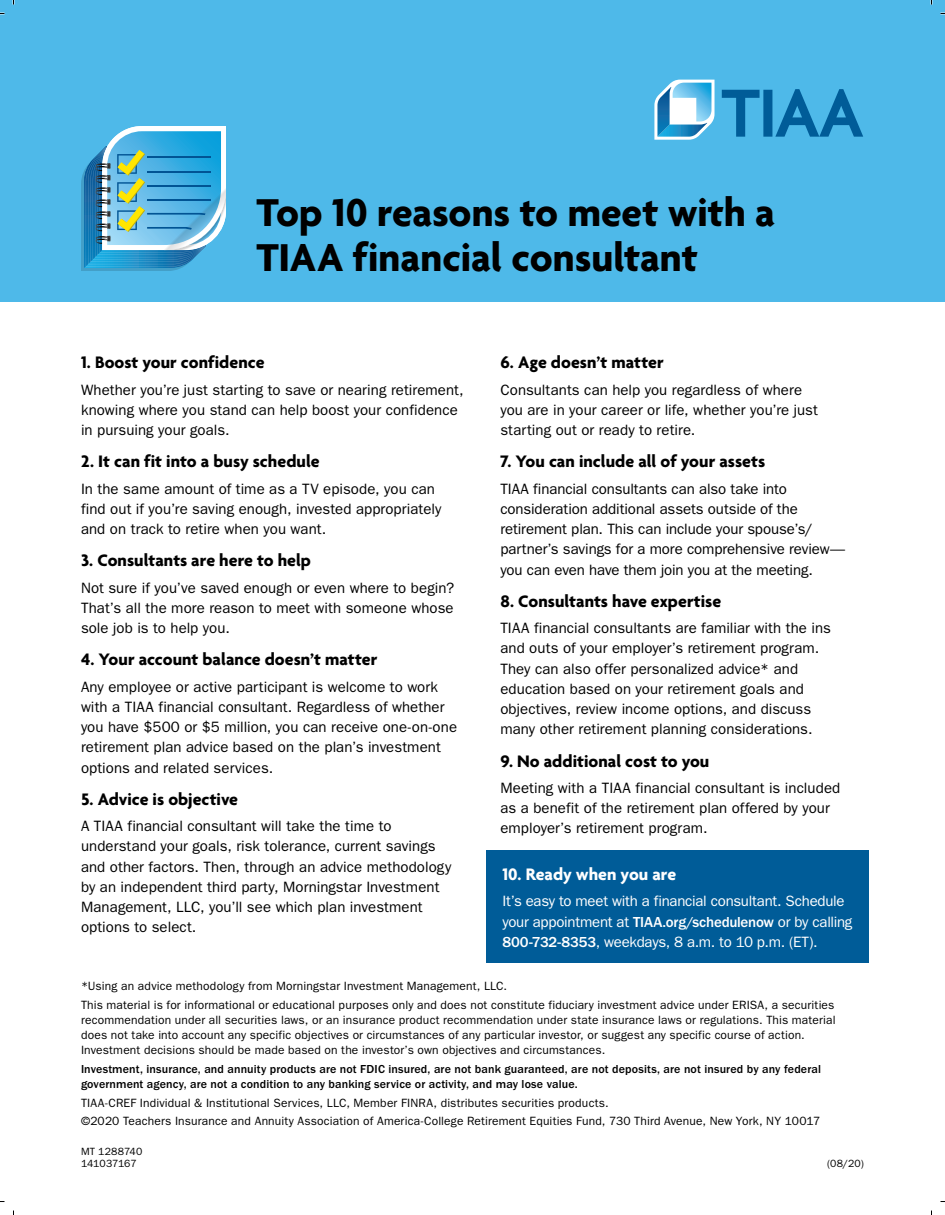
<style>
.page{position:relative;width:945px;height:1215px;background:#fff}
.page>*{position:absolute;margin:0;border:0;box-sizing:border-box;transform-origin:0 0}
._4B_Headline_Page_Ti{font:700 42px/45px "Agenda";color:#000}
._6A_Body_Subhead__AB{font:700 18px "Agenda";color:#000}
._6A_Body_Subhead__AB-2{font:700 18px "Agenda";color:#fff}
._7B_Body_Text_Before{font:15px/20.2px "ITC Franklin Gothic Std";letter-spacing:.005em;color:#000}
._7B_Body_Text_Before-2{font:15px/20.2px "ITC Franklin Gothic Std";letter-spacing:-.015em;color:#fff}
._16A_Legal__FG_8_9{font:12px/15px "ITC Franklin Gothic Std";letter-spacing:.015em;color:#000}
._16B_Legal__FGM_10_1{font:500 12px/15px "ITC Franklin Gothic Std";letter-spacing:.01em;color:#000}
._18B_Code_Number_L{font:10.5px "ITC Franklin Gothic Std";letter-spacing:.025em;color:#000}
._18B_Code_Number_L-2{font:10.5px "ITC Franklin Gothic Std";letter-spacing:-.005em;color:#000}
._18A_Code_Number_R{font:10.5px "ITC Franklin Gothic Std";color:#000}
.s1{font-weight:500}
</style>
<div class="page">
<div style="left:0;top:0;width:945px;height:302px;background:#4eb9e9"></div>
<svg style="left:722px;top:89px;width:141px;height:48px"></svg>
<svg style="left:654px;top:80px;width:61px;height:60px"></svg>
<svg style="left:81px;top:126px;width:145px;height:145px"></svg>
<div style="left:486px;top:851px;width:383px;height:112px;background:#005c98"></div>
<p class="_4B_Headline_Page_Ti" style="left:256px;top:193px;width:520px">Top 10 reasons to meet with a<br>TIAA financial consultant</p>
<p class="_6A_Body_Subhead__AB" style="left:81px;top:353px;width:185px">1. Boost your confidence</p>
<p class="_7B_Body_Text_Before" style="left:81px;top:380px;width:384px">Whether you’re just starting to save or nearing retirement, knowing where you stand can help boost your confidence in pursuing your goals.</p>
<p class="_6A_Body_Subhead__AB" style="left:81px;top:452px;width:240px">2. It can fit into a busy schedule</p>
<p class="_7B_Body_Text_Before" style="left:81px;top:479px;width:362px">In the same amount of time as a TV episode, you can find out if you’re saving enough, invested appropriately and on track to retire when you want.</p>
<p class="_6A_Body_Subhead__AB" style="left:81px;top:551px;width:232px">3. Consultants are here to help</p>
<p class="_7B_Body_Text_Before" style="left:81px;top:578px;width:375px;text-align:justify">Not sure if you’ve saved enough or even where to begin?<br>That’s all the more reason to meet with someone whose sole job is to help you.</p>
<p class="_6A_Body_Subhead__AB" style="left:81px;top:650px;width:298px">4. Your account balance doesn’t matter</p>
<p class="_7B_Body_Text_Before" style="left:81px;top:677px;width:378px">Any employee or active participant is welcome to work with a TIAA financial consultant. Regardless of whether you have $500 or $5 million, you can receive one-on-one retirement plan advice based on the plan’s investment options and related services.</p>
<p class="_6A_Body_Subhead__AB" style="left:81px;top:789px;width:159px">5. Advice is objective</p>
<p class="_7B_Body_Text_Before" style="left:81px;top:816px;width:372px">A TIAA financial consultant will take the time to understand your goals, risk tolerance, current savings and other factors. Then, through an advice methodology by an independent third party, Morningstar Investment Management, LLC, you’ll see which plan investment options to select.</p>
<p class="_6A_Body_Subhead__AB" style="left:500px;top:353px;width:165px">6. Age doesn’t matter</p>
<p class="_7B_Body_Text_Before" style="left:500px;top:380px;width:319px">Consultants can help you regardless of where you are in your career or life, whether you’re just starting out or ready to retire.</p>
<p class="_6A_Body_Subhead__AB" style="left:500px;top:452px;width:266px">7. You can include all of your assets</p>
<p class="_7B_Body_Text_Before" style="left:500px;top:479px;width:346px">TIAA financial consultants can also take into consideration additional assets outside of the retirement plan. This can include your spouse’s/ partner’s savings for a more comprehensive review— you can even have them join you at the meeting.</p>
<p class="_6A_Body_Subhead__AB" style="left:500px;top:591px;width:222px">8. Consultants have expertise</p>
<p class="_7B_Body_Text_Before" style="left:500px;top:618px;width:332px">TIAA financial consultants are familiar with the ins and outs of your employer’s retirement program.<br>They can also offer personalized advice* and education based on your retirement goals and objectives, review income options, and discuss many other retirement planning considerations.</p>
<p class="_6A_Body_Subhead__AB" style="left:500px;top:751px;width:210px">9. No additional cost to you</p>
<p class="_7B_Body_Text_Before" style="left:500px;top:778px;width:341px">Meeting with a TIAA financial consultant is included as a benefit of the retirement plan offered by your employer’s retirement program.</p>
<p class="_6A_Body_Subhead__AB-2" style="left:502px;top:865px;width:175px">10. Ready when you are</p>
<p class="_7B_Body_Text_Before-2" style="left:502px;top:891px;width:352px">It’s easy to meet with a financial consultant. Schedule your appointment at <span class="s1">TIAA.org/schedulenow</span> or by calling<br><span class="s1">800-732-8353</span>, weekdays, 8 a.m. to 10 p.m. (ET).</p>
<p class="_16A_Legal__FG_8_9" style="left:81px;top:979px;width:428px">*Using an advice methodology from Morningstar Investment Management, LLC.</p>
<p class="_16A_Legal__FG_8_9" style="left:81px;top:998px;width:756px">This material is for informational or educational purposes only and does not constitute fiduciary investment advice under ERISA, a securities recommendation under all securities laws, or an insurance product recommendation under state insurance laws or regulations. This material does not take into account any specific objectives or circumstances of any particular investor, or suggest any specific course of action.<br>Investment decisions should be made based on the investor’s own objectives and circumstances.</p>
<p class="_16B_Legal__FGM_10_1" style="left:81px;top:1061px;width:742px">Investment, insurance, and annuity products are not FDIC insured, are not bank guaranteed, are not deposits, are not insured by any federal government agency, are not a condition to any banking service or activity, and may lose value.</p>
<p class="_16A_Legal__FG_8_9" style="left:81px;top:1095px;width:529px">TIAA-CREF Individual &amp; Institutional Services, LLC, Member FINRA, distributes securities products.</p>
<p class="_16A_Legal__FG_8_9" style="left:81px;top:1114px;width:741px">©2020 Teachers Insurance and Annuity Association of America-College Retirement Equities Fund, 730 Third Avenue, New York, NY 10017</p>
<p class="_18A_Code_Number_R" style="left:827px;top:1157px;width:38px">(08/20)</p>
<p class="_18B_Code_Number_L" style="left:81px;top:1145px;width:63px">MT 1288740</p>
<p class="_18B_Code_Number_L-2" style="left:81px;top:1157px;width:57px">141037167</p>
</div>
